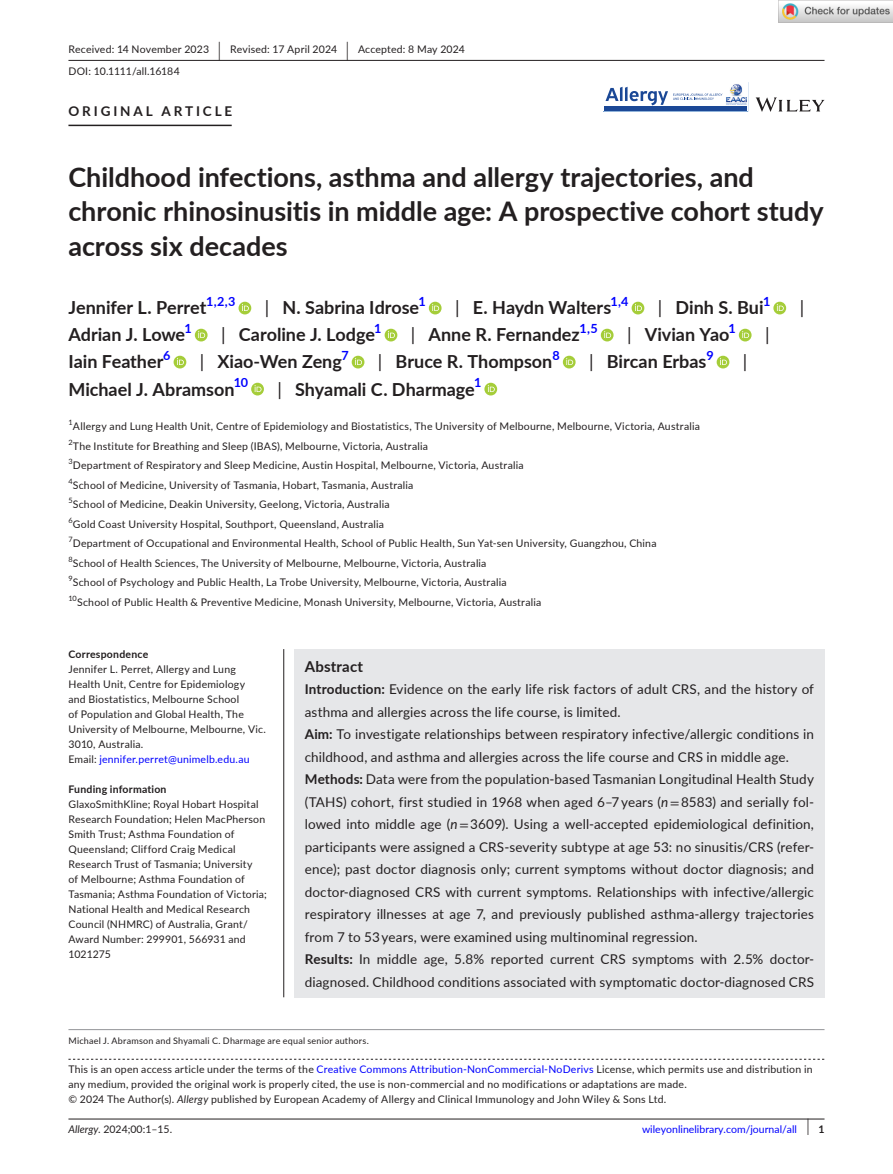
<style>
.page{position:relative;width:893px;height:1174px;background:#fff}
.page>*{position:absolute;margin:0;border:0;box-sizing:border-box;transform-origin:0 0}
.t1{font:700 27px/34.5px "Lato";color:#231f20}
.t2{font:700 18px "Lato";color:#231f20}
.t3{font:18px "Lato";color:#231f20}
.t4{font:700 15px "Lato";letter-spacing:.015em;color:#231f20}
.t5{font:13.5px/22.5px "Lato";letter-spacing:.01em;color:#231f20}
.t6{font:700 13.5px "Lato";letter-spacing:.215em;color:#231f20}
.t7{font:700 12.6px "Lato";color:#00f}
.t8{font:10.5px/15px "Lato";letter-spacing:.02em;color:#231f20}
.t9{font:10.5px "Lato";color:#00f}
.t10{font:700 10.5px "Lato";letter-spacing:.02em;color:#231f20}
.t11{font:9px "Lato";letter-spacing:.025em;color:#231f20}
.s1{font-size:19.65px}
.s2{font-weight:400}
.s3{color:#00f}
.s4{font-weight:700}
.s5{font-style:italic}
.s6{font-family:"STIX"}
.s7{font-size:17.4px;color:#231f20}
.s8{font-weight:700;color:#231f20}
</style>
<div class="page">
<hr style="left:68px;top:1118px;width:756px;height:1px;background:#231f20">
<svg style="left:756px;top:97px;width:68px;height:15px"></svg>
<svg style="left:603px;top:86px;width:145px;height:26px"></svg>
<div style="left:604px;top:106px;width:143px;height:5px;background:#1b4896"></div>
<img style="left:725px;top:84px;width:22px;height:21px">
<hr style="left:68px;top:60px;width:756px;height:1px;background:#231f20">
<hr style="left:68px;top:125px;width:164px;height:1px;background:#231f20">
<div style="left:239px;top:302px;width:12px;height:12px;background:#a5cd39;border-radius:50%"></div>
<svg style="left:242px;top:304px;width:7px;height:7px"></svg>
<div style="left:429px;top:302px;width:13px;height:12px;background:#a5cd39;border-radius:50%"></div>
<svg style="left:432px;top:304px;width:7px;height:7px"></svg>
<div style="left:632px;top:302px;width:12px;height:12px;background:#a5cd39;border-radius:50%"></div>
<svg style="left:635px;top:304px;width:7px;height:7px"></svg>
<div style="left:773px;top:302px;width:13px;height:12px;background:#a5cd39;border-radius:50%"></div>
<svg style="left:777px;top:304px;width:7px;height:7px"></svg>
<div style="left:195px;top:329px;width:13px;height:12px;background:#a5cd39;border-radius:50%"></div>
<svg style="left:198px;top:331px;width:7px;height:7px"></svg>
<div style="left:385px;top:329px;width:12px;height:12px;background:#a5cd39;border-radius:50%"></div>
<svg style="left:388px;top:331px;width:7px;height:7px"></svg>
<div style="left:601px;top:329px;width:13px;height:12px;background:#a5cd39;border-radius:50%"></div>
<svg style="left:604px;top:331px;width:7px;height:7px"></svg>
<div style="left:739px;top:329px;width:13px;height:12px;background:#a5cd39;border-radius:50%"></div>
<svg style="left:742px;top:331px;width:7px;height:7px"></svg>
<div style="left:174px;top:356px;width:12px;height:12px;background:#a5cd39;border-radius:50%"></div>
<svg style="left:177px;top:358px;width:7px;height:7px"></svg>
<div style="left:352px;top:356px;width:12px;height:12px;background:#a5cd39;border-radius:50%"></div>
<svg style="left:355px;top:358px;width:7px;height:7px"></svg>
<svg style="left:563px;top:356px;width:13px;height:12px"></svg>
<svg style="left:566px;top:358px;width:7px;height:7px"></svg>
<div style="left:717px;top:356px;width:12px;height:12px;background:#a5cd39;border-radius:50%"></div>
<svg style="left:720px;top:358px;width:7px;height:7px"></svg>
<svg style="left:251px;top:383px;width:13px;height:12px"></svg>
<svg style="left:255px;top:385px;width:6px;height:7px"></svg>
<div style="left:484px;top:383px;width:13px;height:12px;background:#a5cd39;border-radius:50%"></div>
<svg style="left:488px;top:385px;width:7px;height:7px"></svg>
<svg style="left:68px;top:1058px;width:756px;height:1px"></svg>
<hr style="left:68px;top:1029px;width:756px;height:1px;background:#939598">
<div style="left:294px;top:649px;width:530px;height:348px;background:#e6e7e9"></div>
<hr style="left:283px;top:649px;width:1px;height:348px;background:#231f20">
<img style="left:779px;top:0;width:114px;height:23px">
<p class="t8" style="left:68px;top:38px;width:398px;line-height:21.8px">Received: 14 November 2023 <span class="s1">|</span> Revised: 17 April 2024 <span class="s1">|</span> Accepted: 8 May 2024<br>DOI: 10.1111/all.16184</p>
<p class="t6" style="left:68px;top:101px;width:165px">ORIGINAL ARTICLE</p>
<h1 class="t1" style="left:68px;top:159px;width:757px">Childhood infections, asthma and allergy trajectories, and chronic rhinosinusitis in middle age: A prospective cohort study across six decades</h1>
<h2 class="t2" style="left:68px;top:295px;width:139px">Jennifer L. Perret</h2>
<p class="t7" style="left:206px;top:292px;width:31px">1,2,3</p>
<h2 class="t2" style="left:265px;top:295px;width:156px"><span class="s2">|</span> N. Sabrina Idrose</h2>
<p class="t7" style="left:418px;top:292px;width:9px">1</p>
<h2 class="t2" style="left:455px;top:295px;width:158px"><span class="s2">|</span> E. Haydn Walters</h2>
<p class="t7" style="left:611px;top:292px;width:19px">1,4</p>
<h2 class="t2" style="left:658px;top:295px;width:107px"><span class="s2">|</span> Dinh S. Bui</h2>
<p class="t7" style="left:763px;top:292px;width:9px">1</p>
<h2 class="t3" style="left:800px;top:295px;width:6px">|</h2>
<h2 class="t2" style="left:68px;top:322px;width:118px">Adrian J. Lowe</h2>
<p class="t7" style="left:184px;top:319px;width:9px">1</p>
<h2 class="t2" style="left:221px;top:322px;width:155px"><span class="s2">|</span> Caroline J. Lodge</h2>
<p class="t7" style="left:374px;top:319px;width:9px">1</p>
<h2 class="t2" style="left:411px;top:322px;width:171px"><span class="s2">|</span> Anne R. Fernandez</h2>
<p class="t7" style="left:580px;top:319px;width:20px">1,5</p>
<h2 class="t2" style="left:627px;top:322px;width:104px"><span class="s2">|</span> Vivian Yao</h2>
<p class="t7" style="left:728px;top:319px;width:9px">1</p>
<h2 class="t3" style="left:765px;top:322px;width:6px">|</h2>
<h2 class="t2" style="left:68px;top:349px;width:97px">Iain Feather</h2>
<p class="t7" style="left:163px;top:346px;width:9px">6</p>
<h2 class="t2" style="left:200px;top:349px;width:144px"><span class="s2">|</span> Xiao-Wen Zeng</h2>
<p class="t7" style="left:341px;top:346px;width:9px">7</p>
<h2 class="t2" style="left:378px;top:349px;width:176px"><span class="s2">|</span> Bruce R. Thompson</h2>
<p class="t7" style="left:552px;top:346px;width:9px">8</p>
<h2 class="t2" style="left:589px;top:349px;width:119px"><span class="s2">|</span> Bircan Erbas</h2>
<p class="t7" style="left:706px;top:346px;width:9px">9</p>
<h2 class="t3" style="left:743px;top:349px;width:6px">|</h2>
<h2 class="t2" style="left:68px;top:376px;width:168px">Michael J. Abramson</h2>
<p class="t7" style="left:234px;top:373px;width:16px">10</p>
<h2 class="t2" style="left:277px;top:376px;width:199px"><span class="s2">|</span> Shyamali C. Dharmage</h2>
<p class="t7" style="left:474px;top:373px;width:9px">1</p>
<p class="t8" style="left:68px;top:416px;width:633px;line-height:19.5px"><sup>1</sup>Allergy and Lung Health Unit, Centre of Epidemiology and Biostatistics, The University of Melbourne, Melbourne, Victoria, Australia <sup>2</sup>The Institute for Breathing and Sleep (IBAS), Melbourne, Victoria, Australia<br><sup>3</sup>Department of Respiratory and Sleep Medicine, Austin Hospital, Melbourne, Victoria, Australia<br><sup>4</sup>School of Medicine, University of Tasmania, Hobart, Tasmania, Australia<br><sup>5</sup>School of Medicine, Deakin University, Geelong, Victoria, Australia<br><sup>6</sup>Gold Coast University Hospital, Southport, Queensland, Australia<br><sup>7</sup>Department of Occupational and Environmental Health, School of Public Health, Sun Yat-sen University, Guangzhou, China<br><sup>8</sup>School of Health Sciences, The University of Melbourne, Melbourne, Victoria, Australia<br><sup>9</sup>School of Psychology and Public Health, La Trobe University, Melbourne, Victoria, Australia<br><sup>10</sup>School of Public Health &amp; Preventive Medicine, Monash University, Melbourne, Victoria, Australia</p>
<p class="t10" style="left:68px;top:646px;width:81px">Correspondence</p>
<p class="t8" style="left:68px;top:661px;width:199px">Jennifer L. Perret, Allergy and Lung Health Unit, Centre for Epidemiology<br>and Biostatistics, Melbourne School<br>of Population and Global Health, The University of Melbourne, Melbourne, Vic.<br>3010, Australia.<br>Email: <span class="s3">jennifer.perret@unimelb.edu.au</span></p>
<p class="t10" style="left:68px;top:781px;width:100px">Funding information</p>
<p class="t8" style="left:68px;top:796px;width:200px">GlaxoSmithKline; Royal Hobart Hospital Research Foundation; Helen MacPherson Smith Trust; Asthma Foundation of Queensland; Clifford Craig Medical Research Trust of Tasmania; University<br>of Melbourne; Asthma Foundation of Tasmania; Asthma Foundation of Victoria; National Health and Medical Research Council (NHMRC) of Australia, Grant/ Award Number: 299901, 566931 and 1021275</p>
<h3 class="t4" style="left:305px;top:655px;width:60px">Abstract</h3>
<p class="t5" style="left:305px;top:677px;width:511px"><span class="s4">Introduction:</span> Evidence on the early life risk factors of adult CRS, and the history of asthma and allergies across the life course, is limited.<br><span class="s4">Aim:</span> To investigate relationships between respiratory infective/allergic conditions in childhood, and asthma and allergies across the life course and CRS in middle age.<br><span class="s4">Methods:</span> Data were from the population-based Tasmanian Longitudinal Health Study (TAHS) cohort, first studied in 1968 when aged 6–7 years (<span class="s5">n</span><span class="s6">=</span> 8583) and serially fol&shy;lowed into middle age (<span class="s5">n</span><span class="s6">=</span> 3609). Using a well-accepted epidemiological definition, participants were assigned a CRS-severity subtype at age 53: no sinusitis/CRS (refer&shy;ence); past doctor diagnosis only; current symptoms without doctor diagnosis; and doctor-diagnosed CRS with current symptoms. Relationships with infective/allergic respiratory illnesses at age 7, and previously published asthma-allergy trajectories from 7 to 53 years, were examined using multinominal regression.<br><span class="s4">Results:</span> In middle age, 5.8% reported current CRS symptoms with 2.5% doctor&shy;diagnosed. Childhood conditions associated with symptomatic doctor-diagnosed CRS</p>
<p class="t11" style="left:68px;top:1033px;width:302px">Michael J. Abramson and Shyamali C. Dharmage are equal senior authors.</p>
<p class="t8" style="left:68px;top:1061px;width:746px">This is an open access article under the terms of the <span class="s3">Creative Commons Attribution-NonCommercial-NoDerivs</span> License, which permits use and distribution in any medium, provided the original work is properly cited, the use is non-commercial and no modifications or adaptations are made.<br>© 2024 The Author(s). <span class="s5">Allergy</span> published by European Academy of Allergy and Clinical Immunology and John Wiley &amp; Sons Ltd.</p>
<p class="t8" style="left:68px;top:1121px;width:105px"><span class="s5">Allergy.</span> 2024;00:1–15.</p>
<p class="t9" style="left:642px;top:1121px;width:184px">wileyonlinelibrary.com/journal/all <span class="s7">|</span> <span class="s8">1</span></p>
</div>
